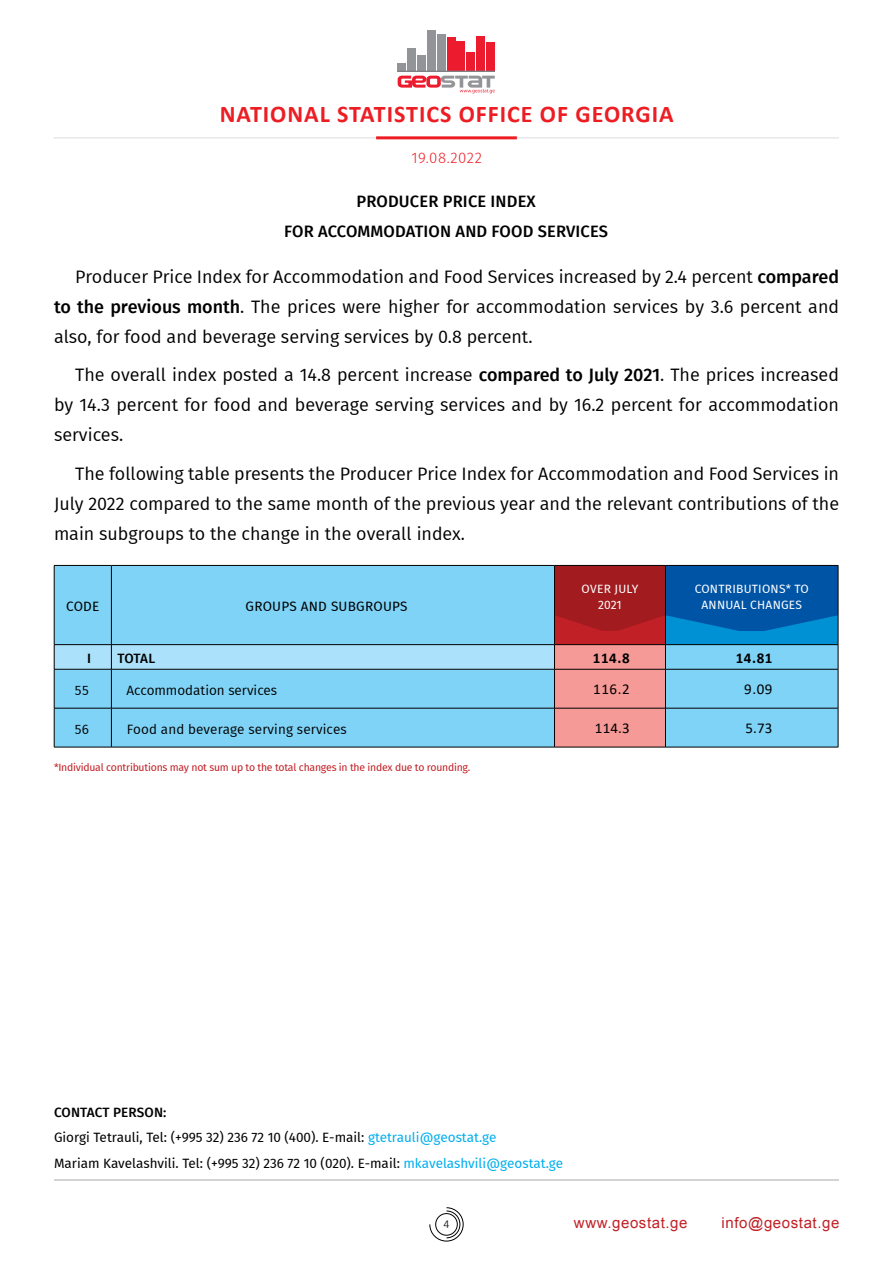
<style>
.page{position:relative;width:893px;height:1263px;background:#fff}
.page>*{position:absolute;margin:0;border:0;box-sizing:border-box;transform-origin:0 0}
.t1{font:700 24px "Calibri";letter-spacing:.04em;color:#ed1d24}
.t2{font:18px/30px "Fira GO";color:#000;text-align:justify}
.t3{font:500 16.5px/29.7px "Fira GO";letter-spacing:.01em;color:#000;text-align:center}
.t4{font:15px "BPG Ingiri Arial";letter-spacing:.04em;color:#c12026}
.t5{font:15px "Calibri";letter-spacing:.025em;color:#000}
.t6{font:300 15px "Fira GO";letter-spacing:.04em;color:#ed1d24}
.t7{font:700 15px "Calibri";letter-spacing:.04em;color:#000}
.t8{font:13.5px/25.5px "Fira GO";color:#000}
.t9{font:13.5px "Fira GO";letter-spacing:.005em;color:#000}
.t10{font:13.5px "Fira GO";letter-spacing:.02em;color:#000}
.t11{font:500 13.5px "Fira GO";letter-spacing:-.015em;color:#000}
.t12{font:12px/16.5px "Fira GO";letter-spacing:.02em;color:#fff;text-align:center}
.t13{font:300 12px "Calibri";color:#000}
.t14{font:10.5px "Fira GO";letter-spacing:-.02em;color:#c12026}
.s1{font-weight:500}
.s2{color:#00aeef}
</style>
<div class="page">
<svg style="left:429px;top:1207px;width:35px;height:34px"></svg>
<hr style="left:54px;top:1179px;width:785px;height:1px;background:#a7a9ac">
<hr style="left:54px;top:137px;width:785px;height:2px;background:#e6e7e8">
<hr style="left:376px;top:136px;width:141px;height:3px;background:#ed1d24">
<div style="left:398px;top:63px;width:8px;height:9px;background:#929497"></div>
<div style="left:407px;top:48px;width:9px;height:24px;background:#929497"></div>
<div style="left:417px;top:55px;width:9px;height:17px;background:#929497"></div>
<div style="left:427px;top:30px;width:9px;height:42px;background:#929497"></div>
<div style="left:437px;top:34px;width:9px;height:38px;background:#929497"></div>
<div style="left:447px;top:37px;width:8px;height:35px;background:#ec1b2e"></div>
<div style="left:457px;top:42px;width:8px;height:30px;background:#ec1b2e"></div>
<div style="left:466px;top:52px;width:9px;height:20px;background:#ec1b2e"></div>
<div style="left:476px;top:36px;width:9px;height:36px;background:#ec1b2e"></div>
<div style="left:486px;top:42px;width:9px;height:30px;background:#ec1b2e"></div>
<hr style="left:398px;top:71px;width:97px;height:1px;background:#808184">
<svg style="left:398px;top:76px;width:97px;height:17px"></svg>
<svg style="left:555px;top:566px;width:283px;height:181px;background:#5c83ae"></svg>
<div style="left:55px;top:566px;width:499px;height:78px;background:#7ed3f7"></div>
<hr style="left:554px;top:566px;width:1px;height:78px;background:#000">
<hr style="left:665px;top:566px;width:1px;height:78px;background:#000">
<hr style="left:111px;top:566px;width:1px;height:78px;background:#000">
<hr style="left:54px;top:747px;width:57px;height:1px;background:#000">
<hr style="left:111px;top:747px;width:443px;height:1px;background:#000">
<hr style="left:54px;top:565px;width:57px;height:1px;background:#000">
<hr style="left:54px;top:566px;width:1px;height:78px;background:#000">
<hr style="left:111px;top:565px;width:443px;height:1px;background:#000">
<hr style="left:554px;top:565px;width:111px;height:1px;background:#000">
<hr style="left:665px;top:565px;width:173px;height:1px;background:#000">
<hr style="left:838px;top:566px;width:1px;height:78px;background:#000">
<hr style="left:54px;top:644px;width:57px;height:1px;background:#000">
<hr style="left:111px;top:644px;width:443px;height:1px;background:#000">
<hr style="left:554px;top:644px;width:111px;height:1px;background:#000">
<hr style="left:554px;top:747px;width:111px;height:1px;background:#000">
<hr style="left:665px;top:644px;width:173px;height:1px;background:#000">
<svg style="left:54px;top:645px;width:612px;height:102px;background:#97c5df"></svg>
<svg style="left:838px;top:645px;width:1px;height:24px"></svg>
<hr style="left:665px;top:669px;width:173px;height:1px;background:#000">
<hr style="left:665px;top:669px;width:1px;height:39px;background:#000">
<hr style="left:838px;top:669px;width:1px;height:39px;background:#000">
<hr style="left:665px;top:708px;width:1px;height:39px;background:#000">
<hr style="left:838px;top:708px;width:1px;height:39px;background:#000">
<hr style="left:665px;top:708px;width:173px;height:1px;background:#000">
<hr style="left:665px;top:747px;width:173px;height:1px;background:#000">
<h1 class="t1" style="left:220px;top:97px;width:455px">NATIONAL STATISTICS OFFICE OF GEORGIA</h1>
<p class="t6" style="left:411px;top:149px;width:72px">19.08.2022</p>
<p class="t3" style="left:284px;top:186px;width:325px">PRODUCER PRICE INDEX<br>FOR ACCOMMODATION AND FOOD SERVICES</p>
<p class="t2" style="left:54px;top:262px;width:786px;text-indent:21px">Producer Price Index for Accommodation and Food Services increased by 2.4 percent <span class="s1">compared to the previous month</span>. The prices were higher for accommodation services by 3.6 percent and also, for food and beverage serving services by 0.8 percent.</p>
<p class="t2" style="left:54px;top:360px;width:786px;text-indent:21px">The overall index posted a 14.8 percent increase <span class="s1">compared to July 2021</span>. The prices increased by 14.3 percent for food and beverage serving services and by 16.2 percent for accommodation services.</p>
<p class="t2" style="left:54px;top:459px;width:787px;text-indent:21px">The following table presents the Producer Price Index for Accommodation and Food Services in July 2022 compared to the same month of the previous year and the relevant contributions of the main subgroups to the change in the overall index.</p>
<p class="t8" style="left:66px;top:594px;width:35px">CODE</p>
<p class="t10" style="left:246px;top:599px;width:163px">GROUPS AND SUBGROUPS</p>
<p class="t12" style="left:582px;top:580px;width:58px">OVER JULY<br>2021</p>
<p class="t12" style="left:695px;top:580px;width:116px">CONTRIBUTIONS* TO<br>ANNUAL CHANGES</p>
<p class="t11" style="left:87px;top:651px;width:5px">I</p>
<p class="t11" style="left:117px;top:651px;width:39px">TOTAL</p>
<p class="t7" style="left:593px;top:647px;width:38px">114.8</p>
<p class="t7" style="left:736px;top:647px;width:38px">14.81</p>
<p class="t9" style="left:75px;top:682px;width:15px">55</p>
<p class="t9" style="left:127px;top:682px;width:152px">Accommodation services</p>
<p class="t5" style="left:593px;top:679px;width:38px">116.2</p>
<p class="t5" style="left:744px;top:679px;width:30px">9.09</p>
<p class="t9" style="left:75px;top:721px;width:16px">56</p>
<p class="t9" style="left:127px;top:721px;width:221px">Food and beverage serving services</p>
<p class="t5" style="left:595px;top:718px;width:36px">114.3</p>
<p class="t5" style="left:745px;top:718px;width:29px">5.73</p>
<p class="t14" style="left:54px;top:762px;width:418px">*Individual contributions may not sum up to the total changes in the index due to rounding.</p>
<p class="t8" style="left:54px;top:1099px;width:511px"><span class="s1">CONTACT PERSON:<br></span>Giorgi Tetrauli, Tel: (+995 32) 236 72 10 (400). E-mail: <span class="s2">gtetrauli@geostat.ge<br></span>Mariam Kavelashvili. Tel: (+995 32) 236 72 10 (020). E-mail: <span class="s2">mkavelashvili@geostat.ge</span></p>
<p class="t13" style="left:443px;top:1217px;width:8px">4</p>
<p class="t4" style="left:574px;top:1213px;width:115px">www.geostat.ge</p>
<p class="t4" style="left:722px;top:1213px;width:119px">info@geostat.ge</p>
</div>
